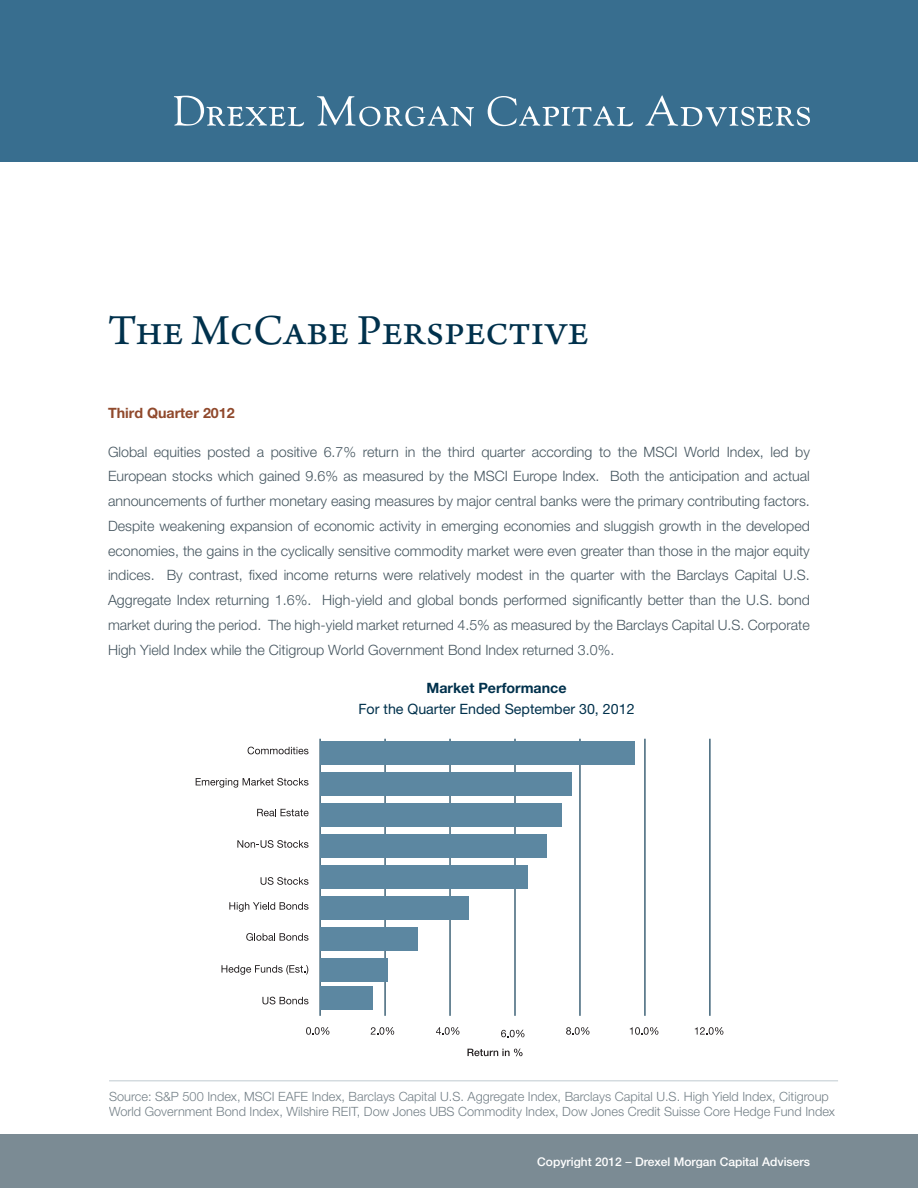
<style>
.page{position:relative;width:918px;height:1188px;background:#fff}
.page>*{position:absolute;margin:0;border:0;box-sizing:border-box;transform-origin:0 0}
.Heading_1{font:45px "Arno Pro";color:#00314c}
.Copy_Grey{font:300 14.25px/24.8px "Helvetica Neue LT Pro";color:#45555f;text-align:justify}
.Chart_Title{font:14.25px/21.8px "Helvetica Neue LT Pro";color:#00314c;text-align:center}
.Orange_Title{font:700 14.25px "Helvetica Neue LT Pro";color:#90492c}
.t1{font:300 12.75px/15.3px "Helvetica Neue LT Pro";color:#45555f}
.t2{font:500 12px "Helvetica Neue LT Pro";color:#fff}
.s1{font-weight:700}
.s2{font-family:"Bodoni BE";font-weight:400;font-style:italic;font-size:12.75px}
</style>
<div class="page">
<div style="left:0;top:1134px;width:918px;height:54px;background:#7b8b94"></div>
<div style="left:0;top:0;width:918px;height:162px;background:#386e8f"></div>
<svg style="left:174px;top:96px;width:130px;height:30px"></svg>
<svg style="left:317px;top:96px;width:157px;height:30px"></svg>
<svg style="left:488px;top:96px;width:145px;height:30px"></svg>
<svg style="left:645px;top:95px;width:165px;height:32px"></svg>
<hr style="left:109px;top:1080px;width:729px;height:2px;background:#c6cfd5">
<hr style="left:320px;top:739px;width:1px;height:277px;background:#00314c">
<hr style="left:385px;top:739px;width:1px;height:277px;background:#00314c">
<hr style="left:449px;top:739px;width:2px;height:277px;background:#00314c">
<hr style="left:514px;top:739px;width:2px;height:277px;background:#00314c">
<hr style="left:579px;top:739px;width:2px;height:277px;background:#00314c">
<hr style="left:644px;top:739px;width:1px;height:277px;background:#00314c">
<hr style="left:709px;top:739px;width:1px;height:277px;background:#00314c">
<div style="left:320px;top:741px;width:315px;height:23px;background:#5c87a1"></div>
<div style="left:320px;top:772px;width:252px;height:24px;background:#5c87a1"></div>
<div style="left:320px;top:803px;width:241px;height:23px;background:#5c87a1"></div>
<div style="left:320px;top:835px;width:226px;height:23px;background:#5c87a1"></div>
<div style="left:320px;top:866px;width:207px;height:23px;background:#5c87a1"></div>
<div style="left:320px;top:897px;width:148px;height:23px;background:#5c87a1"></div>
<div style="left:320px;top:928px;width:97px;height:23px;background:#5c87a1"></div>
<div style="left:320px;top:958px;width:68px;height:23px;background:#5c87a1"></div>
<div style="left:320px;top:987px;width:53px;height:23px;background:#5c87a1"></div>
<svg style="left:248px;top:747px;width:61px;height:7px"></svg>
<svg style="left:196px;top:778px;width:113px;height:10px"></svg>
<svg style="left:257px;top:809px;width:52px;height:7px"></svg>
<svg style="left:237px;top:840px;width:72px;height:8px"></svg>
<svg style="left:261px;top:877px;width:48px;height:8px"></svg>
<svg style="left:246px;top:933px;width:63px;height:8px"></svg>
<svg style="left:222px;top:965px;width:86px;height:10px"></svg>
<svg style="left:262px;top:997px;width:47px;height:7px"></svg>
<svg style="left:229px;top:902px;width:80px;height:10px"></svg>
<svg style="left:306px;top:1027px;width:23px;height:8px"></svg>
<svg style="left:371px;top:1027px;width:23px;height:8px"></svg>
<svg style="left:436px;top:1027px;width:23px;height:8px"></svg>
<svg style="left:501px;top:1030px;width:23px;height:7px"></svg>
<svg style="left:566px;top:1027px;width:23px;height:8px"></svg>
<svg style="left:630px;top:1027px;width:28px;height:8px"></svg>
<svg style="left:695px;top:1027px;width:28px;height:8px"></svg>
<svg style="left:467px;top:1049px;width:56px;height:7px"></svg>
<p class="Heading_1" style="left:108px;top:305px;width:482px">The McCabe Perspective</p>
<p class="Orange_Title" style="left:108px;top:405px;width:128px">Third Quarter 2012</p>
<p class="Copy_Grey" style="left:108px;top:439px;width:704px">Global equities posted a positive 6.7% return in the third quarter according to the MSCI World Index, led by European stocks which gained 9.6% as measured by the MSCI Europe Index. Both the anticipation and actual announcements of further monetary easing measures by major central banks were the primary contributing factors.<br>Despite weakening expansion of economic activity in emerging economies and sluggish growth in the developed economies, the gains in the cyclically sensitive commodity market were even greater than those in the major equity indices. By contrast, fixed income returns were relatively modest in the quarter with the Barclays Capital U.S.<br>Aggregate Index returning 1.6%. High-yield and global bonds performed significantly better than the U.S. bond market during the period. The high-yield market returned 4.5% as measured by the Barclays Capital U.S. Corporate High Yield Index while the Citigroup World Government Bond Index returned 3.0%.</p>
<p class="Chart_Title" style="left:358px;top:677px;width:278px"><span class="s1">Market Performance<br></span>For the Quarter Ended September 30, 2012</p>
<p class="t1" style="left:109px;top:1088px;width:728px">Source: S&amp;P 500 Index, MSCI EAFE Index, Barclays Capital U.S. Aggregate Index, Barclays Capital U.S. High Yield Index, Citigroup<br>World Government Bond Index, Wilshire REIT, Dow Jones UBS Commodity Index, Dow Jones Credit Suisse Core Hedge Fund Index</p>
<p class="t2" style="left:537px;top:1154px;width:274px">Copyright 2012 <span class="s2">–</span> Drexel Morgan Capital Advisers</p>
</div>
